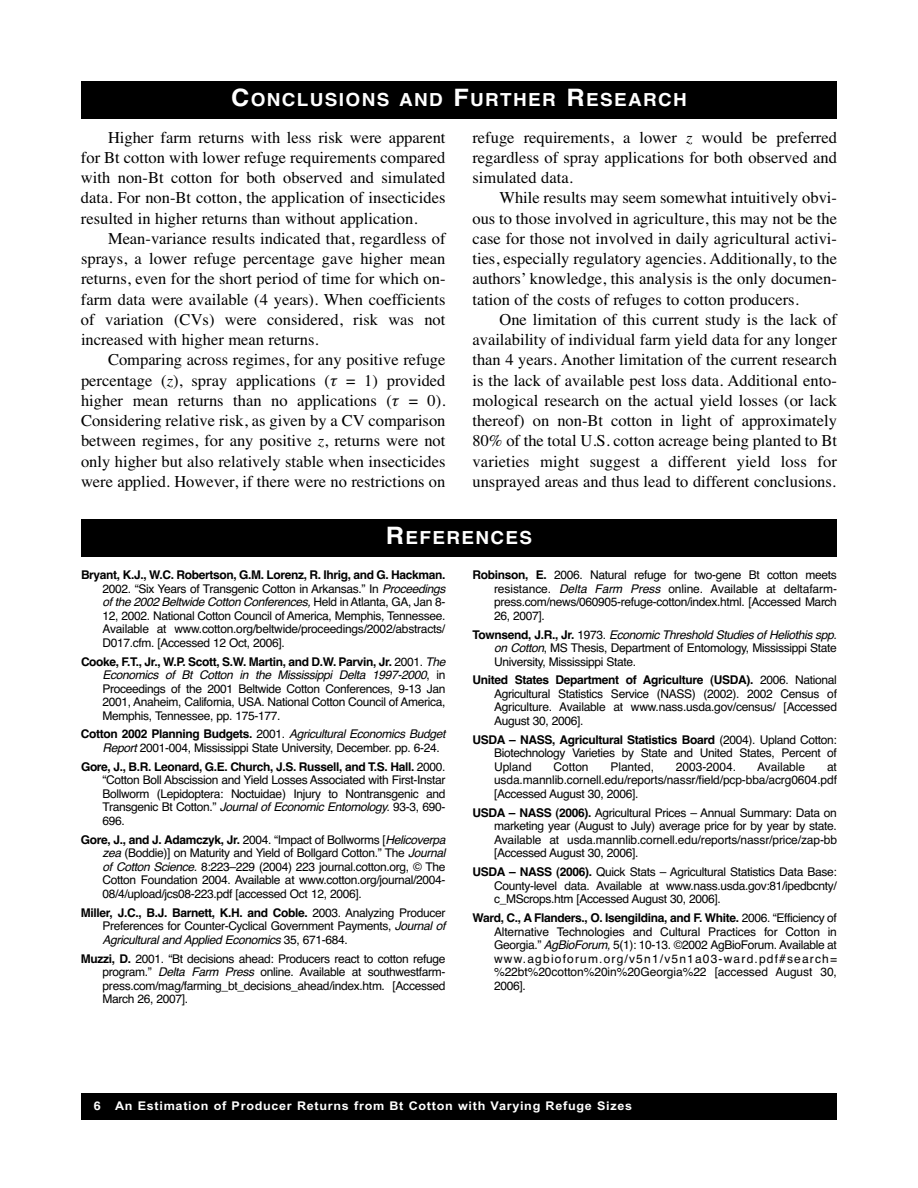
<style>
.page{position:relative;width:918px;height:1188px;background:#fff}
.page>*{position:absolute;margin:0;border:0;box-sizing:border-box;transform-origin:0 0}
.t1{font:700 18px "Helvetica";letter-spacing:.075em;color:#fff;scale:1.05 1}
.t2{font:16.5px/20.2px "Times";color:#000;text-align:justify}
.t3{font:12px/13.5px "Helvetica";letter-spacing:-.03em;color:#000;text-align:justify}
.t4{font:700 12px "Arial";letter-spacing:.055em;color:#fff;scale:1.05 1}
.t5{font:12px "Helvetica";letter-spacing:-.005em;color:#000}
.s1{font-size:24px}
.s2{font-style:italic}
.s3{font-weight:700}
.s4{font-family:"Helvetica"}
</style>
<div class="page">
<div style="left:81px;top:1094px;width:756px;height:26px;background:#000"></div>
<div style="left:81px;top:81px;width:756px;height:38px;background:#000"></div>
<div style="left:81px;top:519px;width:756px;height:38px;background:#000"></div>
<h1 class="t1" style="left:231px;top:89px;width:435px"><span class="s1">C</span>ONCLUSIONS AND <span class="s1">F</span>URTHER <span class="s1">R</span>ESEARCH</h1>
<p class="t2" style="left:81px;top:127px;width:366px;text-indent:27px">Higher farm returns with less risk were apparent for Bt cotton with lower refuge requirements compared with non-Bt cotton for both observed and simulated data. For non-Bt cotton, the application of insecticides resulted in higher returns than without application.</p>
<p class="t2" style="left:81px;top:228px;width:366px;text-indent:27px">Mean-variance results indicated that, regardless of sprays, a lower refuge percentage gave higher mean returns, even for the short period of time for which on&shy;farm data were available (4 years). When coefficients of variation (CVs) were considered, risk was not increased with higher mean returns.</p>
<p class="t2" style="left:81px;top:350px;width:366px;text-indent:27px">Comparing across regimes, for any positive refuge percentage (<span class="s2">z</span>), spray applications (<span class="s2">τ</span> = 1) provided higher mean returns than no applications (<span class="s2">τ</span> = 0).<br>Considering relative risk, as given by a CV comparison between regimes, for any positive <span class="s2">z</span>, returns were not only higher but also relatively stable when insecticides were applied. However, if there were no restrictions on</p>
<h2 class="t2" style="left:472px;top:127px;width:366px">refuge requirements, a lower <span class="s2">z</span> would be preferred regardless of spray applications for both observed and simulated data.</h2>
<p class="t2" style="left:472px;top:188px;width:366px;text-indent:27px">While results may seem somewhat intuitively obvi&shy;ous to those involved in agriculture, this may not be the case for those not involved in daily agricultural activi&shy;ties, especially regulatory agencies. Additionally, to the authors’ knowledge, this analysis is the only documen&shy;tation of the costs of refuges to cotton producers.</p>
<p class="t2" style="left:472px;top:309px;width:366px;text-indent:27px">One limitation of this current study is the lack of availability of individual farm yield data for any longer than 4 years. Another limitation of the current research is the lack of available pest loss data. Additional ento&shy;mological research on the actual yield losses (or lack thereof) on non-Bt cotton in light of approximately 80% of the total U.S. cotton acreage being planted to Bt varieties might suggest a different yield loss for unsprayed areas and thus lead to different conclusions.</p>
<h1 class="t1" style="left:386px;top:527px;width:141px"><span class="s1">R</span>EFERENCES</h1>
<p class="t3" style="left:103px;top:568px;width:348px;text-align:left;text-indent:-22px"><span class="s3">Bryant, K.J., W.C. Robertson, G.M. Lorenz, R. Ihrig, and G. Hackman.<br></span>2002. “Six Years of Transgenic Cotton in Arkansas.” In <span class="s2">Proceedings of the 2002 Beltwide Cotton Conferences,</span> H e l d i n At l a n t a , G A , J a n 8 - 12, 2002. National Cotton Council of America, Memphis, Tennessee.<br>Available at www.cotton.org/beltwide/proceedings/2002/abstracts/ D017.cfm. [Accessed 12 Oct, 2006].</p>
<p class="t3" style="left:103px;top:655px;width:348px;text-align:left;text-indent:-22px"><span class="s3">Cooke, F.T., Jr., W.P. Scott, S.W. Martin, and D.W. Parvin, Jr.</span> 2001. <span class="s2">The Economics of Bt Cotton in the Mississippi Delta 1997-2000</span>, i n Proceedings of the 2001 Beltwide Cotton Conferences, 9-13 Jan 2001, Anaheim, California, USA. National Cotton Council of America, Memphis, Tennessee, pp. 175-177.</p>
<p class="t3" style="left:103px;top:728px;width:348px;text-indent:-22px"><span class="s3">Cotton 2002 Planning Budgets.</span> 2001. <span class="s2">AgriculturalEconomicsBudget<br>Report</span>2001-004, Mississippi State University, December. pp. 6-24.</p>
<p class="t3" style="left:103px;top:760px;width:344px;text-indent:-22px"><span class="s3">Gore, J., B.R. Leonard, G.E. Church, J.S. Russell, and T.S. Hall.</span> 2000. “Cotton Boll Abscission and Yield Losses Associated with First-Instar Bollworm (Lepidoptera: Noctuidae) Injury to Nontransgenic and Transgenic Bt Cotton.” <span class="s2">JournalofEconomicEntomology.</span>93-3, 690- 696.</p>
<p class="t3" style="left:103px;top:833px;width:348px;text-align:left;text-indent:-22px"><span class="s3">Gore, J., and J. Adamczyk, Jr.</span> 2004. “Impact of Bollworms [<span class="s2">Helicoverpa zea</span>(Boddie)] on Maturity and Yield of Bollgard Cotton.” The <span class="s2">Journal ofCottonScience.</span>8:223–229 (2004) 223 journal.cotton.org, © The Cotton Foundation 2004. Available at www.cotton.org/journal/2004- 08/4/upload/jcs08-223.pdf [accessed Oct 12, 2006].</p>
<p class="t3" style="left:103px;top:906px;width:348px;text-align:left;text-indent:-22px"><span class="s3">Miller, J.C., B.J. Barnett, K.H. and Coble.</span> 2003. Analyzing Producer<br>Preferences for Counter-Cyclical Government Payments, <span class="s2">Journalof<br>Agricultural and Applied Economics</span> 3 5 , 6 7 1 - 6 8 4 .</p>
<p class="t3" style="left:103px;top:952px;width:344px;text-indent:-22px"><span class="s3">Muzzi, D.</span> 2001. “Bt decisions ahead: Producers react to cotton refuge program.” <span class="s2">Delta Farm Press</span> online. Available at southwestfarm&shy;press.com/mag/farming_bt_decisions_ahead/index.htm. [Accessed March 26, 2007].</p>
<p class="t3" style="left:494px;top:568px;width:344px;text-indent:-22px"><span class="s3">Robinson, E.</span> 2006. Natural refuge for two-gene Bt cotton meets resistance. <span class="s2">Delta Farm Press</span> online. Available at deltafarm&shy;press.com/news/060905-refuge-cotton/index.html. [Accessed March 26, 2007].</p>
<p class="t3" style="left:494px;top:628px;width:348px;text-align:left;text-indent:-22px"><span class="s3">To w n s e n d , J . R . , J r .</span> 1 9 7 3 . <span class="s2">Economic Threshold Studies of Heliothis spp. onCotton</span>, MS Thesis, Department of Entomology, Mississippi State<br>University, Mississippi State.</p>
<p class="t3" style="left:494px;top:674px;width:344px;text-indent:-22px"><span class="s3">United States Department of Agriculture (USDA).</span> 2006. National Agricultural Statistics Service (NASS) (2002). 2002 Census of Agriculture. Available at www.nass.usda.gov/census/ [Accessed August 30, 2006].</p>
<p class="t3" style="left:494px;top:733px;width:344px;text-indent:-22px"><span class="s3">USDA – NASS, Agricultural Statistics Board</span> (2004). Upland Cotton:<br>Biotechnology Varieties by State and United States, Percent of Upland</p>
<p class="t3" style="left:554px;top:760px;width:36px">Cotton</p>
<p class="t5" style="left:611px;top:760px;width:45px">Planted,</p>
<p class="t5" style="left:676px;top:760px;width:62px">2003-2004.</p>
<p class="t5" style="left:757px;top:760px;width:49px">Available</p>
<p class="t3" style="left:494px;top:760px;width:344px;text-indent:333px">at usda.mannlib.cornell.edu/reports/nassr/field/pcp-bba/acrg0604.pdf [Accessed August 30, 2006].</p>
<p class="t3" style="left:494px;top:806px;width:345px;text-indent:-22px"><span class="s3">USDA – NASS (2006).</span> Agricultural Prices – Annual Summary: Data on marketing year (August to July) average price for by year by state.<br>Available at usda.mannlib.cornell.edu/reports/nassr/price/zap-bb [Accessed August 30, 2006].</p>
<p class="t3" style="left:494px;top:865px;width:344px;text-indent:-22px"><span class="s3">USDA – NASS (2006).</span> Quick Stats – Agricultural Statistics Data Base:<br>County-level data. Available at www.nass.usda.gov:81/ipedbcnty/ c_MScrops.htm [Accessed August 30, 2006].</p>
<p class="t3" style="left:494px;top:911px;width:345px;text-indent:-22px"><span class="s3">Ward, C., A Flanders., O. Isengildina, and F. White.</span> 2006. “Efficiency of Alternative Technologies and Cultural Practices for Cotton in Georgia.” <span class="s2">AgBioForum,</span>5(1): 10-13. ©2002 AgBioForum. Available at www.agbioforum.org/v5n1/v5n1a03-ward.pdf#search= %22bt%20cotton%20in%20Georgia%22 [accessed August 30, 2006].</p>
<p class="t4" style="left:94px;top:1099px;width:514px"><span class="s4">6</span> An Estimation of Producer Returns from Bt Cotton with Varying Refuge Sizes</p>
</div>
